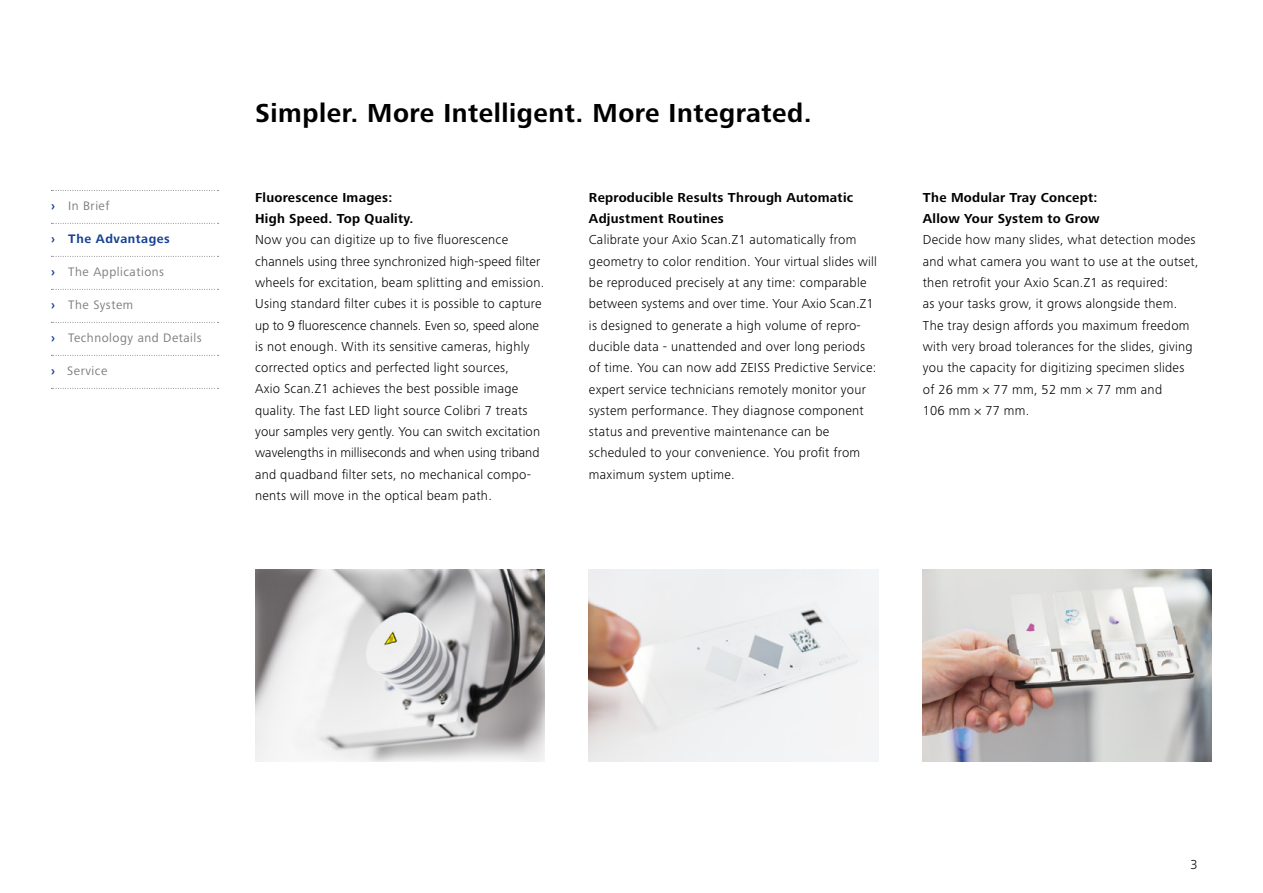
<style>
.page{position:relative;width:1263px;height:893px;background:#fff}
.page>*{position:absolute;margin:0;border:0;box-sizing:border-box;transform-origin:0 0}
.t1{font:700 27px "Zeiss Frutiger Next Pro";letter-spacing:.02em;color:#000}
.t2{font:300 13.5px/21.3px "Zeiss Frutiger Next Pro";letter-spacing:.02em;color:#000}
.t3{font:700 13.5px/21.3px "Zeiss Frutiger Next Pro";letter-spacing:.02em;color:#000}
.t4{font:12.75px "Zeiss Frutiger Next Pro";letter-spacing:.04em;color:#7c7b7b}
.t5{font:700 12.75px "Zeiss Frutiger Next Pro";letter-spacing:.04em;color:#164194}
.s1{font-weight:700;color:#164194}
.s2{font-style:italic}
</style>
<div class="page">
<img style="left:255px;top:570px;width:289px;height:191px">
<img style="left:589px;top:570px;width:289px;height:191px">
<img style="left:923px;top:570px;width:289px;height:191px">
<svg style="left:51px;top:190px;width:168px;height:1px"></svg>
<svg style="left:51px;top:223px;width:168px;height:1px"></svg>
<svg style="left:51px;top:256px;width:168px;height:1px"></svg>
<svg style="left:51px;top:289px;width:168px;height:1px"></svg>
<svg style="left:51px;top:322px;width:168px;height:1px"></svg>
<svg style="left:51px;top:355px;width:168px;height:1px"></svg>
<svg style="left:51px;top:388px;width:168px;height:1px"></svg>
<p class="t4" style="left:51px;top:199px;width:60px"><span class="s1">›</span> In Brief</p>
<p class="t5" style="left:51px;top:232px;width:120px">› The Advantages</p>
<p class="t4" style="left:51px;top:265px;width:115px"><span class="s1">›</span> The Applications</p>
<p class="t4" style="left:51px;top:298px;width:84px"><span class="s1">›</span> The System</p>
<p class="t4" style="left:51px;top:331px;width:152px"><span class="s1">›</span> Technology and Details</p>
<p class="t4" style="left:51px;top:364px;width:58px"><span class="s1">›</span> Service</p>
<h1 class="t1" style="left:255px;top:97px;width:558px">Simpler. More Intelligent. More Integrated.</h1>
<p class="t3" style="left:255px;top:187px;width:160px">Fluorescence Images:<br>High Speed. Top Quality.</p>
<p class="t2" style="left:255px;top:229px;width:291px">Now you can digitize up to five fluorescence channels using three synchronized high-speed filter wheels for excitation, beam splitting and emission.<br>Using standard filter cubes it is possible to capture up to 9 fluorescence channels. Even so, speed alone is not enough. With its sensitive cameras, highly corrected optics and perfected light sources,<br>Axio Scan.Z1 achieves the best possible image quality. The fast LED light source Colibri 7 treats your samples very gently. You can switch excitation wavelengths in milliseconds and when using triband and quadband filter sets, no mechanical compo&shy;nents will move in the optical beam path.</p>
<p class="t3" style="left:589px;top:187px;width:266px">Reproducible Results Through Automatic<br>Adjustment Routines</p>
<p class="t2" style="left:589px;top:229px;width:290px">Calibrate your Axio Scan.Z1 automatically from geometry to color rendition. Your virtual slides will be reproduced precisely at any time: comparable between systems and over time. Your Axio Scan.Z1 is designed to generate a high volume of repro&shy;ducible data - unattended and over long periods of time. You can now add ZEISS Predictive Service: expert service technicians remotely monitor your system performance. They diagnose component status and preventive maintenance can be scheduled to your convenience. You profit from maximum system uptime.</p>
<p class="t3" style="left:923px;top:187px;width:178px">The Modular Tray Concept:<br>Allow Your System to Grow</p>
<p class="t2" style="left:923px;top:229px;width:277px">Decide how many slides, what detection modes and what camera you want to use at the outset, then retrofit your Axio Scan.Z1 as required:<br>as your tasks grow, it grows alongside them.<br>The tray design affords you maximum freedom with very broad tolerances for the slides, giving you the capacity for digitizing specimen slides of 26 mm × 77 mm, 52 mm × 77 mm and<br>106 mm <span class="s2">×</span> 77 mm.</p>
<p class="t2" style="left:1190px;top:853px;width:9px">3</p>
</div>
